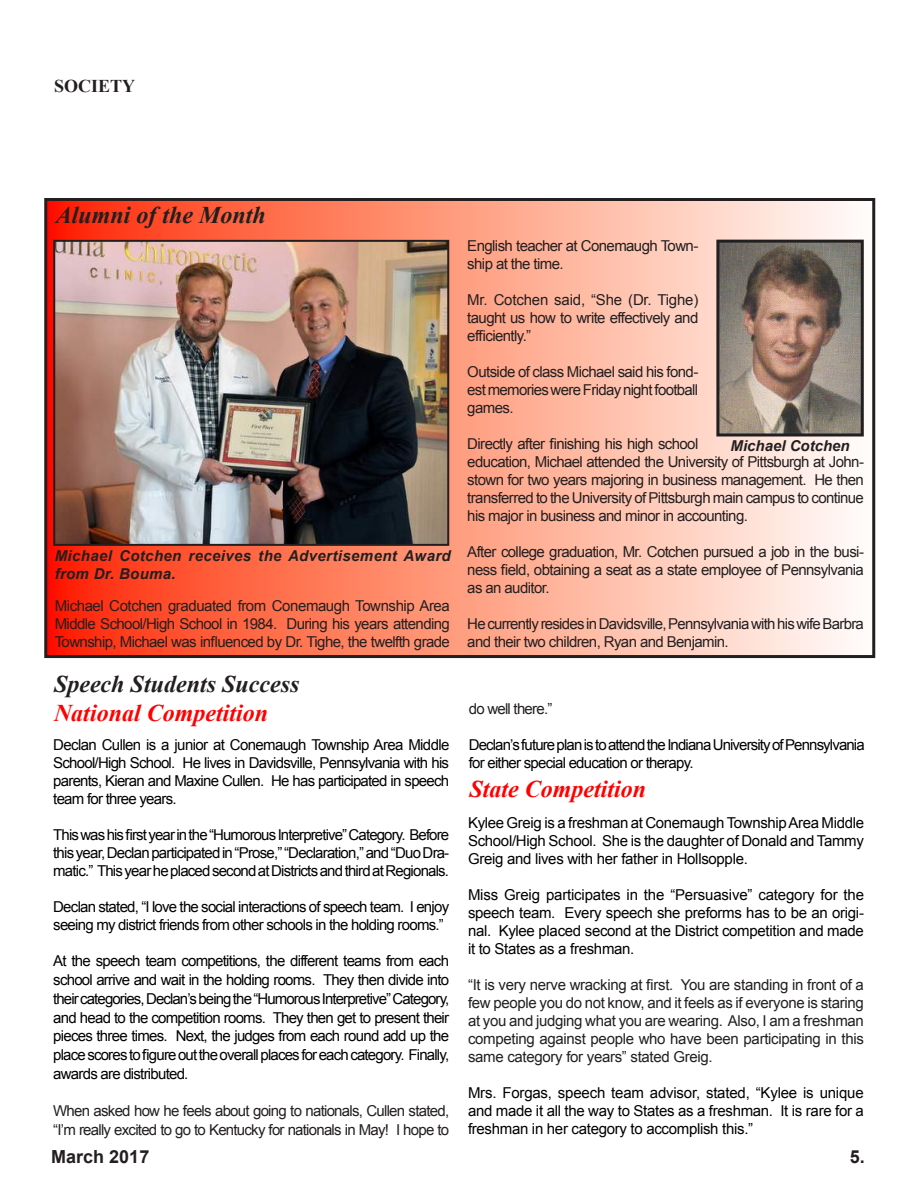
<style>
.page{position:relative;width:918px;height:1188px;background:#fff}
.page>*{position:absolute;margin:0;border:0;box-sizing:border-box;transform-origin:0 0}
.t1{font:italic 700 24px "Times New Roman";color:#231f20}
.t2{font:italic 700 24px "Times New Roman";color:#f00}
.t3{font:700 18px "Arial";color:#231f20}
.t4{font:700 18px "Times New Roman";color:#231f20}
.t5{font:15px/18px "Arial";letter-spacing:-.05em;color:#000;text-align:justify}
.t6{font:15px/18px "Arial";letter-spacing:-.04em;color:#231f20;text-align:justify}
.t7{font:italic 700 15px/18px "Arial";letter-spacing:.025em;color:#231f20}
.t8{font:italic 700 15px "Arial";color:#231f20}
</style>
<div class="page">
<svg style="left:48px;top:202px;width:816px;height:452px;background:#fea993"></svg>
<div style="left:44px;top:198px;width:831px;height:460px;border:3px solid #231f20"></div>
<img style="left:56px;top:243px;width:390px;height:300px">
<div style="left:53px;top:240px;width:396px;height:306px;border:2px solid #231f20"></div>
<img style="left:720px;top:244px;width:140px;height:188px">
<div style="left:716px;top:240px;width:148px;height:196px;border:3px solid #231f20"></div>
<p class="t4" style="left:54px;top:74px;width:83px">SOCIETY</p>
<h1 class="t1" style="left:56px;top:198px;width:212px">Alumni of the Month</h1>
<p class="t7" style="left:55px;top:547px;width:398px">Michael Cotchen receives the Advertisement Award from Dr. Bouma.</p>
<p class="t6" style="left:55px;top:597px;width:397px">Michael Cotchen graduated from Conemaugh Township Area Middle School/High School in 1984. During his years attending Township, Michael was influenced by Dr. Tighe, the twelfth grade</p>
<p class="t6" style="left:467px;top:237px;width:233px">English teacher at Conemaugh Town&shy;ship at the time.</p>
<p class="t6" style="left:467px;top:291px;width:233px">Mr. Cotchen said, “She (Dr. Tighe) taught us how to write effectively and efficiently.”</p>
<p class="t6" style="left:467px;top:363px;width:233px">Outside of class Michael said his fond&shy;est memories were Friday night football games.</p>
<p class="t6" style="left:467px;top:435px;width:398px;text-align:left">Directly after finishing his high school<br>education, Michael attended the University of Pittsburgh at John&shy;stown for two years majoring in business management. He then transferred to the University of Pittsburgh main campus to continue his major in business and minor in accounting.</p>
<p class="t6" style="left:467px;top:543px;width:398px">After college graduation, Mr. Cotchen pursued a job in the busi&shy;ness field, obtaining a seat as a state employee of Pennsylvania as an auditor.</p>
<p class="t6" style="left:467px;top:615px;width:398px">He currently resides in Davidsville, Pennsylvania with his wife Barbra and their two children, Ryan and Benjamin.</p>
<p class="t8" style="left:731px;top:436px;width:121px">Michael Cotchen</p>
<h1 class="t1" style="left:54px;top:667px;width:247px">Speech Students Success</h1>
<h1 class="t2" style="left:54px;top:696px;width:216px">National Competition</h1>
<p class="t6" style="left:469px;top:700px;width:85px">do well there.”</p>
<p class="t5" style="left:469px;top:736px;width:398px">Declan’s future plan is to attend the Indiana University of Pennsylvania for either special education or therapy.</p>
<p class="t5" style="left:53px;top:736px;width:398px">Declan Cullen is a junior at Conemaugh Township Area Middle School/High School. He lives in Davidsville, Pennsylvania with his parents, Kieran and Maxine Cullen. He has participated in speech team for three years.</p>
<p class="t5" style="left:53px;top:826px;width:397px">This was his first year in the “Humorous Interpretive” Category. Before this year, Declan participated in “Prose,” “Declaration,” and “Duo Dra&shy;matic.” This year he placed second at Districts and third at Regionals.</p>
<p class="t5" style="left:53px;top:898px;width:397px">Declan stated, “I love the social interactions of speech team. I enjoy seeing my district friends from other schools in the holding rooms.”</p>
<p class="t5" style="left:53px;top:952px;width:398px;line-height:18.8px">At the speech team competitions, the different teams from each school arrive and wait in the holding rooms. They then divide into their categories, Declan’s being the “Humorous Interpretive” Category, and head to the competition rooms. They then get to present their pieces three times. Next, the judges from each round add up the place scores to figure out the overall places for each category. Finally, awards are distributed.</p>
<p class="t6" style="left:53px;top:1101px;width:397px;line-height:18.6px">When asked how he feels about going to nationals, Cullen stated, “I’m really excited to go to Kentucky for nationals in May! I hope to</p>
<h1 class="t2" style="left:469px;top:773px;width:178px">State Competition</h1>
<p class="t5" style="left:468px;top:814px;width:398px">Kylee Greig is a freshman at Conemaugh Township Area Middle School/High School. She is the daughter of Donald and Tammy Greig and lives with her father in Hollsopple.</p>
<p class="t5" style="left:468px;top:886px;width:398px">Miss Greig participates in the “Persuasive” category for the speech team. Every speech she preforms has to be an origi&shy;nal. Kylee placed second at the District competition and made it to States as a freshman.</p>
<p class="t6" style="left:468px;top:976px;width:397px">“It is very nerve wracking at first. You are standing in front of a few people you do not know, and it feels as if everyone is staring at you and judging what you are wearing. Also, I am a freshman competing against people who have been participating in this same category for years” stated Greig.</p>
<p class="t5" style="left:468px;top:1084px;width:397px">Mrs. Forgas, speech team advisor, stated, “Kylee is unique and made it all the way to States as a freshman. It is rare for a freshman in her category to accomplish this.”</p>
<p class="t3" style="left:51px;top:1145px;width:100px">March 2017</p>
<p class="t3" style="left:850px;top:1145px;width:17px">5.</p>
</div>
